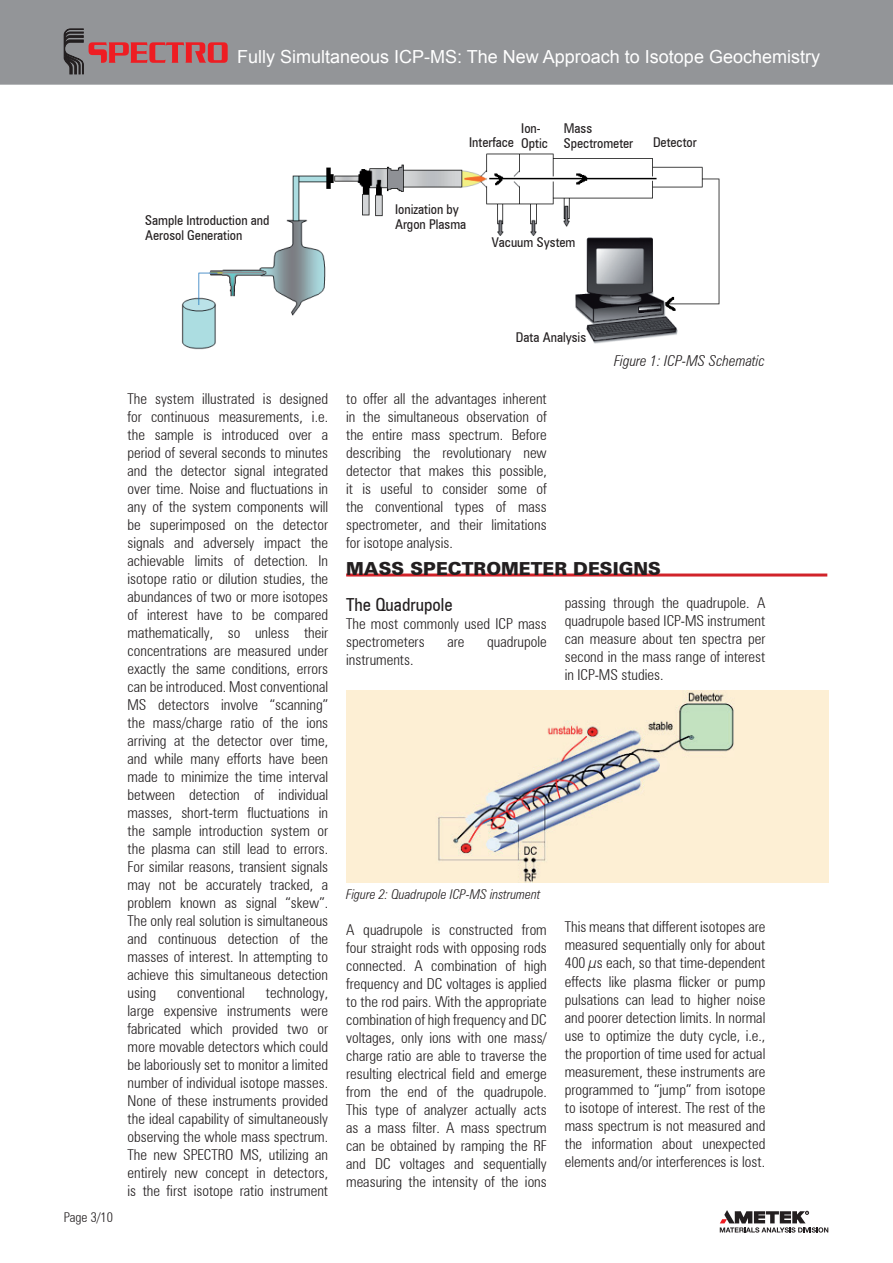
<style>
.page{position:relative;width:893px;height:1263px;background:#fff}
.page>*{position:absolute;margin:0;border:0;box-sizing:border-box;transform-origin:0 0}
.t1{font:18px "Arial";color:#fff}
.t2{font:900 18px "Zurich BT";color:#231f20}
.t3{font:condensed 18px "Zurich BT";color:#231f20}
.t4{font:300 condensed 15px/18px "Zurich BT";color:#231f20;text-align:justify}
.t5{font:italic 300 condensed 15px "Zurich BT";color:#231f20}
.t6{font:condensed 13.5px/15px "Zurich BT";color:#231f20}
.t7{font:italic 300 condensed 13.5px "Zurich BT";color:#231f20}
.t8{font:300 condensed 13.5px "Zurich BT";color:#231f20}
</style>
<div class="page">
<div style="left:0;top:0;width:893px;height:85px;background:#939598"></div>
<svg style="left:720px;top:1210px;width:108px;height:22px"></svg>
<svg style="left:89px;top:42px;width:139px;height:21px;background:#c1575b"></svg>
<svg style="left:64px;top:29px;width:19px;height:45px"></svg>
<img style="left:181px;top:153px;width:539px;height:197px">
<hr style="left:346px;top:573px;width:481px;height:3px;background:#d1232a">
<img style="left:346px;top:691px;width:483px;height:191px">
<p class="t1" style="left:237px;top:45px;width:584px">Fully Simultaneous ICP-MS: The New Approach to Isotope Geochemistry</p>
<p class="t6" style="left:469px;top:135px;width:46px">Interface</p>
<p class="t6" style="left:521px;top:120px;width:28px">Ion-<br>Optic</p>
<p class="t6" style="left:564px;top:120px;width:71px">Mass<br>Spectrometer</p>
<p class="t6" style="left:653px;top:135px;width:45px">Detector</p>
<p class="t6" style="left:145px;top:213px;width:126px">Sample Introduction and<br>Aerosol Generation</p>
<p class="t6" style="left:395px;top:202px;width:73px">Ionization by<br>Argon Plasma</p>
<p class="t6" style="left:492px;top:235px;width:85px">Vacuum System</p>
<p class="t8" style="left:64px;top:1209px;width:51px">Page 3/10</p>
<p class="t4" style="left:128px;top:390px;width:202px">The system illustrated is designed for continuous measurements, i.e. the sample is introduced over a period of several seconds to minutes and the detector signal integrated over time. Noise and fluctuations in any of the system components will be superimposed on the detector signals and adversely impact the achievable limits of detection. In isotope ratio or dilution studies, the abundances of two or more isotopes of interest have to be compared mathematically, so unless their concentrations are measured under exactly the same conditions, errors can be introduced. Most conventional MS detectors involve “scanning” the mass/charge ratio of the ions arriving at the detector over time, and while many efforts have been made to minimize the time interval between detection of individual masses, short-term fluctuations in the sample introduction system or the plasma can still lead to errors.<br>For similar reasons, transient signals may not be accurately tracked, a problem known as signal “skew”.<br>The only real solution is simultaneous and continuous detection of the masses of interest. In attempting to achieve this simultaneous detection using</p>
<p class="t4" style="left:128px;top:984px;width:202px;text-indent:138px">technology, large expensive instruments were fabricated which provided two or more movable detectors which could be laboriously set to monitor a limited number of individual isotope masses.<br>None of these instruments provided the ideal capability of simultaneously observing the whole mass spectrum.<br>The new SPECTRO MS, utilizing an entirely new concept in detectors, is the first isotope ratio instrument</p>
<p class="t4" style="left:177px;top:984px;width:69px">conventional</p>
<p class="t6" style="left:516px;top:330px;width:72px">Data Analysis</p>
<p class="t4" style="left:346px;top:390px;width:202px">to offer all the advantages inherent in the simultaneous observation of the entire mass spectrum. Before describing the revolutionary new detector that makes this possible, it is useful to consider some of the conventional types of mass spectrometer, and their limitations for isotope analysis.</p>
<p class="t5" style="left:614px;top:351px;width:152px">Figure 1: ICP-MS Schematic</p>
<p class="t2" style="left:346px;top:557px;width:78px">MASS SPECT</p>
<p class="t2" style="left:474px;top:557px;width:42px">ROMETE</p>
<p class="t2" style="left:554px;top:557px;width:105px">R DESIGNS</p>
<p class="t4" style="left:565px;top:594px;width:202px">passing through the quadrupole. A quadrupole based ICP-MS instrument can measure about ten spectra per second in the mass range of interest in ICP-MS studies.</p>
<p class="t3" style="left:346px;top:594px;width:108px">The Quadrupole</p>
<p class="t4" style="left:346px;top:615px;width:202px">The most commonly used ICP mass spectrometers</p>
<p class="t4" style="left:447px;top:633px;width:19px">are</p>
<p class="t4" style="left:487px;top:633px;width:61px">quadrupole</p>
<p class="t4" style="left:346px;top:651px;width:69px">instruments.</p>
<p class="t7" style="left:346px;top:886px;width:196px">Figure 2: Quadrupole ICP-MS instrument</p>
<p class="t4" style="left:346px;top:921px;width:202px">A quadrupole is constructed from four straight rods with opposing rods connected. A combination of high frequency and DC voltages is applied to the rod pairs. With the appropriate combination of high frequency and DC voltages, only ions with one mass/ charge ratio are able to traverse the resulting electrical field and emerge from the end of the quadrupole.<br>This type of analyzer actually acts as a mass filter. A mass spectrum can be obtained by ramping the RF and DC voltages and sequentially measuring the intensity of the ions</p>
<p class="t4" style="left:565px;top:918px;width:202px">This means that different isotopes are measured sequentially only for about 400 µs each, so that time-dependent effects like plasma flicker or pump pulsations can lead to higher noise and poorer detection limits. In normal use to optimize the duty cycle, i.e., the proportion of time used for actual measurement, these instruments are programmed to “jump” from isotope to isotope of interest. The rest of the mass spectrum is not measured and the information about unexpected elements and/or interferences is lost.</p>
</div>
